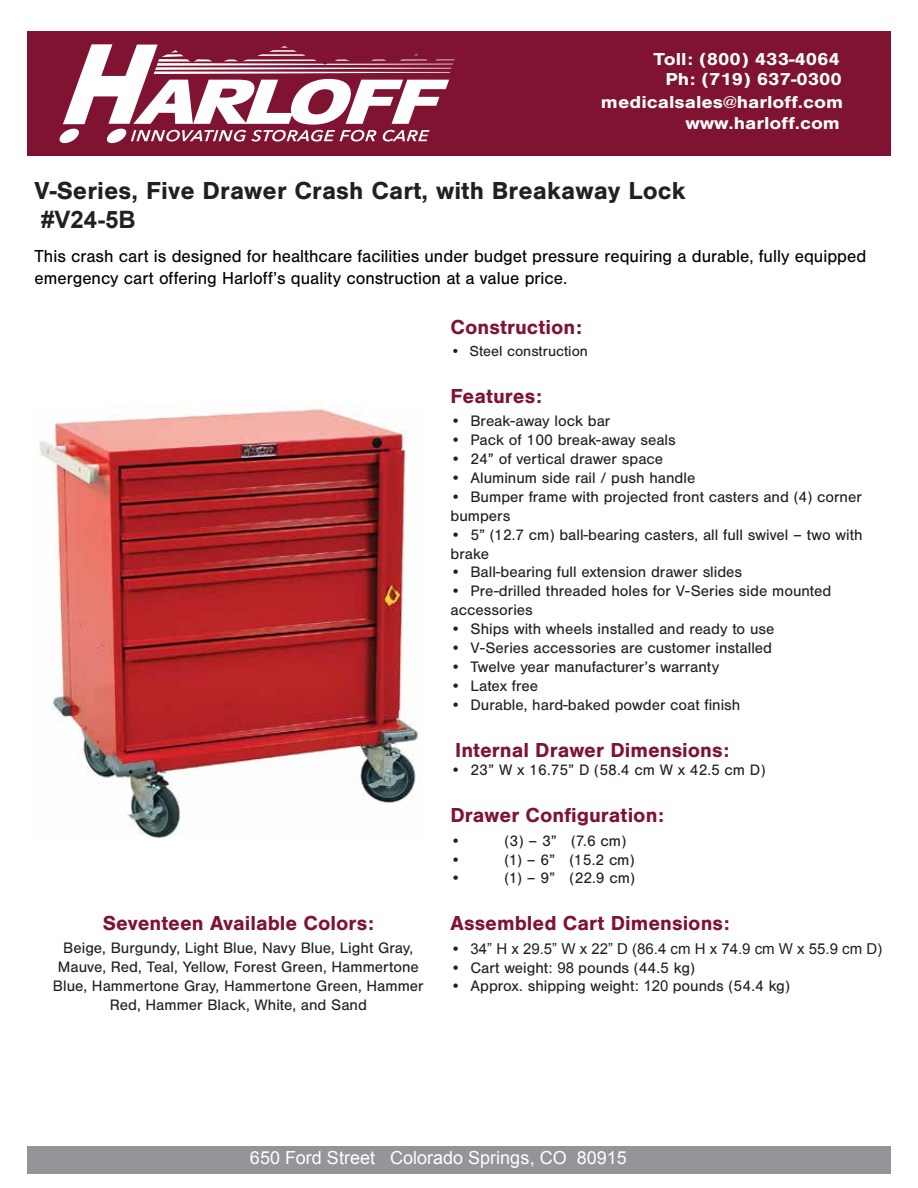
<style>
.page{position:relative;width:918px;height:1188px;background:#fff}
.page>*{position:absolute;margin:0;border:0;box-sizing:border-box;transform-origin:0 0}
.t1{font:700 25.5px "Nimbus San";letter-spacing:.005em;color:#231f20}
.t2{font:700 24px "Arial";color:#231f20}
.t3{font:700 21px "Nimbus San";color:#7f1332}
.t4{font:18px/21.6px "Nimbus San";color:#000}
.t5{font:700 18px/21.6px "Nimbus San";color:#fff;text-align:right;scale:1.13 1}
.t6{font:18px "Arial";color:#fff}
.t7{font:15.75px/18.9px "Nimbus San";color:#231f20}
.t8{font:15px "Arial";color:#231f20}
.t9{font:15px "Nimbus San";color:#231f20}
.s1{color:#690c32}
.s2{font-family:"Nimbus San";font-size:15.75px}
.s3{font-family:"Arial";font-size:15px}
</style>
<div class="page">
<div style="left:27px;top:32px;width:864px;height:124px;background:#7f1331"></div>
<svg style="left:60px;top:44px;width:394px;height:99px"></svg>
<div style="left:27px;top:1146px;width:864px;height:28px;background:#939598"></div>
<img style="left:39px;top:404px;width:379px;height:434px">
<p class="t5" style="left:654px;top:48px;width:166px">Toll: (800) 433-4064</p>
<p class="t5" style="left:601px;top:91px;width:216px">medicalsales@harloff.com www.harloff.com</p>
<p class="t5" style="left:665px;top:69px;width:158px">Ph: (719) 637-0300</p>
<h1 class="t1" style="left:34px;top:176px;width:653px">V-Series, Five Drawer Crash Cart, with Breakaway Lock</h1>
<h2 class="t2" style="left:41px;top:203px;width:96px">#V24-5B</h2>
<p class="t4" style="left:34px;top:246px;width:833px">This crash cart is designed for healthcare facilities under budget pressure requiring a durable, fully equipped emergency cart offering Harloff’s quality construction at a value price.</p>
<h3 class="t3" style="left:103px;top:911px;width:273px">Seventeen Available Colors:</h3>
<p class="t7" style="left:53px;top:939px;width:372px;text-align:center">Beige, Burgundy, Light Blue, Navy Blue, Light Gray, Mauve, Red, Teal, Yellow, Forest Green, Hammertone Blue, Hammertone Gray, Hammertone Green, Hammer Red, Hammer Black, White, and Sand</p>
<h3 class="t3" style="left:451px;top:315px;width:133px">Construction<span class="s1">:</span></h3>
<p class="t9" style="left:451px;top:343px;width:139px">• Steel construction</p>
<h3 class="t3" style="left:451px;top:384px;width:93px">Features:</h3>
<p class="t7" style="left:451px;top:412px;width:161px">• Break-away lock bar</p>
<p class="t7" style="left:451px;top:431px;width:227px">• Pack of 100 break-away seals</p>
<p class="t7" style="left:451px;top:450px;width:214px">• 24” of vertical drawer space</p>
<p class="t7" style="left:451px;top:468px;width:246px">• Aluminum side rail / push handle</p>
<p class="t7" style="left:451px;top:487px;width:413px">• Bumper frame with projected front casters and (4) corner bumpers</p>
<p class="t7" style="left:451px;top:525px;width:414px">• 5” (12.7 cm) ball-bearing casters, all full swivel – two with brake</p>
<p class="t7" style="left:451px;top:563px;width:293px">• Ball-bearing full extension drawer slides</p>
<p class="t7" style="left:451px;top:582px;width:382px">• Pre-drilled threaded holes for V-Series side mounted accessories</p>
<p class="t7" style="left:451px;top:620px;width:325px">• Ships with wheels installed and ready to use</p>
<p class="t7" style="left:451px;top:639px;width:323px">• V-Series accessories are customer installed</p>
<p class="t7" style="left:451px;top:657px;width:270px">• Twelve year manufacturer’s warranty</p>
<p class="t7" style="left:451px;top:676px;width:89px">• Latex free</p>
<p class="t7" style="left:451px;top:695px;width:291px">• Durable, hard-baked powder coat finish</p>
<h3 class="t3" style="left:455px;top:738px;width:275px">Internal Drawer Dimensions:</h3>
<p class="t7" style="left:451px;top:761px;width:317px">• 23” W x 16.75” D (58.4 cm W x 42.5 cm D)</p>
<h3 class="t3" style="left:451px;top:803px;width:215px">Drawer Configuration:</h3>
<p class="t7" style="left:451px;top:831px;width:12px">•</p>
<p class="t7" style="left:505px;top:831px;width:123px">(3) – 3” (7.6 cm)</p>
<p class="t7" style="left:451px;top:850px;width:12px">•</p>
<p class="t7" style="left:505px;top:850px;width:132px">(1) – 6” (15.2 cm)</p>
<p class="t7" style="left:451px;top:869px;width:12px">•</p>
<p class="t7" style="left:505px;top:869px;width:132px">(1) – 9” (22.9 cm)</p>
<h3 class="t3" style="left:451px;top:911px;width:281px">Assembled Cart Dimensions:</h3>
<p class="t8" style="left:451px;top:939px;width:433px"><span class="s2">•</span> 34” H x 29.5” W x 22” D (86.4 cm H x 74.9 cm W x 55.9 cm D)</p>
<p class="t7" style="left:451px;top:958px;width:246px">• Cart weight: <span class="s3">98</span> pounds (44.5 kg)</p>
<p class="t7" style="left:451px;top:977px;width:341px">• Approx. shipping weight: <span class="s3">120</span> pounds (54.4 kg)</p>
<p class="t6" style="left:250px;top:1146px;width:378px">650 Ford Street Colorado Springs, CO 80915</p>
</div>
